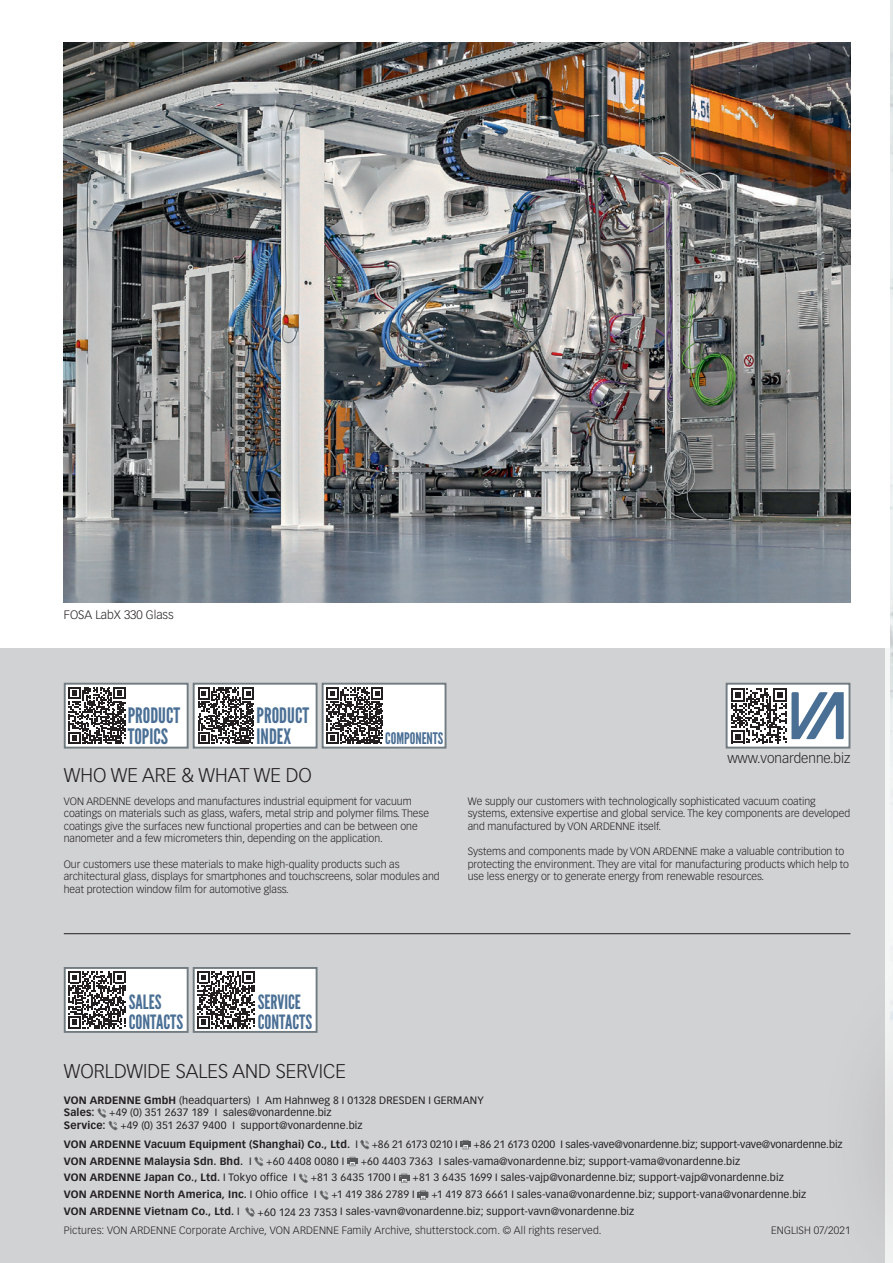
<style>
.page{position:relative;width:893px;height:1263px;background:#fff}
.page>*{position:absolute;margin:0;border:0;box-sizing:border-box;transform-origin:0 0}
.t1{font:21.3px/21.3px "League Gothic";color:#4a6f95}
.t2{font:19.65px/19.6px "League Gothic";color:#4a6f95}
.t3{font:300 19.5px "Vectora LT Std";color:#231f20}
.t4{font:15.9px "League Gothic";color:#4a6f95}
.t5{font:300 13.5px "Vectora LT Std";color:#231f20}
.t6{font:300 12px "Vectora LT Std";color:#231f20}
.t7{font:300 10.5px/12.6px "Vectora LT Std";color:#231f20}
.t8{font:10.5px/12.6px "Vectora LT Std";letter-spacing:.015em;color:#231f20}
.t9{font:700 10.5px/18.9px "Vectora LT Std";letter-spacing:.015em;color:#231f20}
.t10{font:10.5px "Vectora LT Std";letter-spacing:-.005em;color:#231f20}
.t11{font:10.5px "Vectora LT Std";letter-spacing:-.03em;color:#231f20}
.s1{font-weight:700}
.s2{font-weight:400}
</style>
<div class="page">
<div style="left:0;top:648px;width:893px;height:615px;background:#d1d2d4"></div>
<svg style="left:97px;top:1108px;width:20px;height:22px"></svg>
<svg style="left:360px;top:1140px;width:9px;height:9px"></svg>
<svg style="left:460px;top:1140px;width:11px;height:9px"></svg>
<svg style="left:254px;top:1157px;width:9px;height:9px"></svg>
<svg style="left:347px;top:1157px;width:11px;height:9px"></svg>
<svg style="left:299px;top:1173px;width:9px;height:10px"></svg>
<svg style="left:399px;top:1174px;width:11px;height:9px"></svg>
<svg style="left:320px;top:1190px;width:9px;height:10px"></svg>
<svg style="left:418px;top:1190px;width:10px;height:10px"></svg>
<svg style="left:245px;top:1207px;width:10px;height:10px"></svg>
<div style="left:64px;top:683px;width:125px;height:65px;background:#fff;border:2px solid #717c82"></div>
<svg style="left:69px;top:687px;width:57px;height:57px"></svg>
<div style="left:64px;top:967px;width:125px;height:66px;background:#fff;border:2px solid #717c82"></div>
<svg style="left:68px;top:971px;width:54px;height:58px"></svg>
<svg style="left:69px;top:971px;width:57px;height:57px"></svg>
<div style="left:193px;top:967px;width:125px;height:66px;background:#fff;border:2px solid #717c82"></div>
<svg style="left:197px;top:971px;width:54px;height:58px"></svg>
<svg style="left:198px;top:971px;width:57px;height:57px"></svg>
<div style="left:193px;top:683px;width:125px;height:65px;background:#fff;border:2px solid #717c82"></div>
<svg style="left:198px;top:687px;width:56px;height:57px"></svg>
<div style="left:322px;top:683px;width:124px;height:65px;background:#fff;border:2px solid #717c82"></div>
<svg style="left:326px;top:687px;width:1px;height:57px"></svg>
<svg style="left:327px;top:687px;width:56px;height:57px"></svg>
<div style="left:726px;top:683px;width:124px;height:65px;background:#fff;border:2px solid #717c82"></div>
<svg style="left:731px;top:688px;width:113px;height:55px"></svg>
<hr style="left:64px;top:933px;width:786px;height:1px;background:#231f20">
<img style="left:64px;top:43px;width:786px;height:560px">
<svg style="left:885px;top:0;width:8px;height:864px"></svg>
<div style="left:815px;top:864px;width:78px;height:399px;background:#231f20;opacity:.4"></div>
<p class="t6" style="left:64px;top:607px;width:111px">FOSA LabX 330 Glass</p>
<h1 class="t1" style="left:128px;top:705px;width:54px">PRODUCT<br>TOPICS</h1>
<h1 class="t1" style="left:257px;top:705px;width:54px">PRODUCT<br>INDEX</h1>
<h3 class="t3" style="left:64px;top:764px;width:250px">WHO WE ARE &amp; WHAT WE DO</h3>
<h3 class="t4" style="left:385px;top:729px;width:60px">COMPONENTS</h3>
<p class="t7" style="left:64px;top:795px;width:367px">VON ARDENNE develops and manufactures industrial equipment for vacuum coatings on materials such as glass, wafers, metal strip and polymer films. These coatings give the surfaces new functional properties and can be between one nanometer and a few micrometers thin, depending on the application.</p>
<p class="t7" style="left:64px;top:858px;width:377px">Our customers use these materials to make high-quality products such as architectural glass, displays for smartphones and touchscreens, solar modules and heat protection window film for automotive glass.</p>
<p class="t5" style="left:727px;top:751px;width:125px">www.vonardenne.biz</p>
<p class="t7" style="left:468px;top:795px;width:384px">We supply our customers with technologically sophisticated vacuum coating systems, extensive expertise and global service. The key components are developed and manufactured by VON ARDENNE itself.</p>
<p class="t7" style="left:468px;top:845px;width:383px">Systems and components made by VON ARDENNE make a valuable contribution to protecting the environment. They are vital for manufacturing products which help to use less energy or to generate energy from renewable resources.</p>
<h2 class="t2" style="left:129px;top:992px;width:56px">SALES<br>CONTACTS</h2>
<h2 class="t2" style="left:258px;top:992px;width:56px">SERVICE<br>CONTACTS</h2>
<h3 class="t3" style="left:64px;top:1060px;width:284px">WORLDWIDE SALES AND SERVICE</h3>
<p class="t8" style="left:64px;top:1094px;width:422px"><span class="s1">VON ARDENNE GmbH</span> (headquarters) I Am Hahnweg 8 I 01328 DRESDEN I GERMANY<br><span class="s1">Sales:</span></p>
<p class="t8" style="left:109px;top:1106px;width:224px">+49 (0) 351 2637 189 I sales@vonardenne.biz</p>
<p class="t9" style="left:64px;top:1115px;width:300px;text-indent:57px"><span class="s2">+49 (0) 351 2637 9400 I support@vonardenne.biz<br></span>VON ARDENNE Vacuum Equipment (Shanghai) Co., Ltd. <span class="s2">I</span></p>
<p class="t9" style="left:64px;top:1115px;width:43px">Service:</p>
<p class="t11" style="left:372px;top:1138px;width:88px">+86 21 6173 0210 I</p>
<p class="t10" style="left:473px;top:1138px;width:370px">+86 21 6173 0200 I sales-vave@vonardenne.biz; support-vave@vonardenne.biz</p>
<p class="t9" style="left:64px;top:1151px;width:189px">VON ARDENNE Malaysia Sdn. Bhd. <span class="s2">I</span></p>
<p class="t8" style="left:266px;top:1155px;width:80px">+60 4408 0080 I</p>
<p class="t8" style="left:361px;top:1155px;width:381px">+60 4403 7363 I sales-vama@vonardenne.biz; support-vama@vonardenne.biz</p>
<p class="t9" style="left:64px;top:1168px;width:234px">VON ARDENNE Japan Co., Ltd. <span class="s2">I Tokyo office I</span></p>
<p class="t8" style="left:311px;top:1171px;width:87px">+81 3 6435 1700 I</p>
<p class="t8" style="left:413px;top:1171px;width:373px">+81 3 6435 1699 I sales-vajp@vonardenne.biz; support-vajp@vonardenne.biz</p>
<p class="t9" style="left:64px;top:1185px;width:255px">VON ARDENNE North America, Inc. <span class="s2">I Ohio office I</span></p>
<p class="t8" style="left:331px;top:1188px;width:85px">+1 419 386 2789 I</p>
<p class="t8" style="left:431px;top:1188px;width:376px">+1 419 873 6661 I sales-vana@vonardenne.biz; support-vana@vonardenne.biz</p>
<p class="t9" style="left:64px;top:1202px;width:177px">VON ARDENNE Vietnam Co., Ltd. <span class="s2">I</span></p>
<p class="t8" style="left:258px;top:1205px;width:378px">+60 124 23 7353 I sales-vavn@vonardenne.biz; support-vavn@vonardenne.biz</p>
<p class="t7" style="left:64px;top:1224px;width:539px">Pictures: VON ARDENNE Corporate Archive, VON ARDENNE Family Archive, shutterstock.com. © All rights reserved.</p>
<p class="t7" style="left:771px;top:1224px;width:81px">ENGLISH 07/2021</p>
</div>
